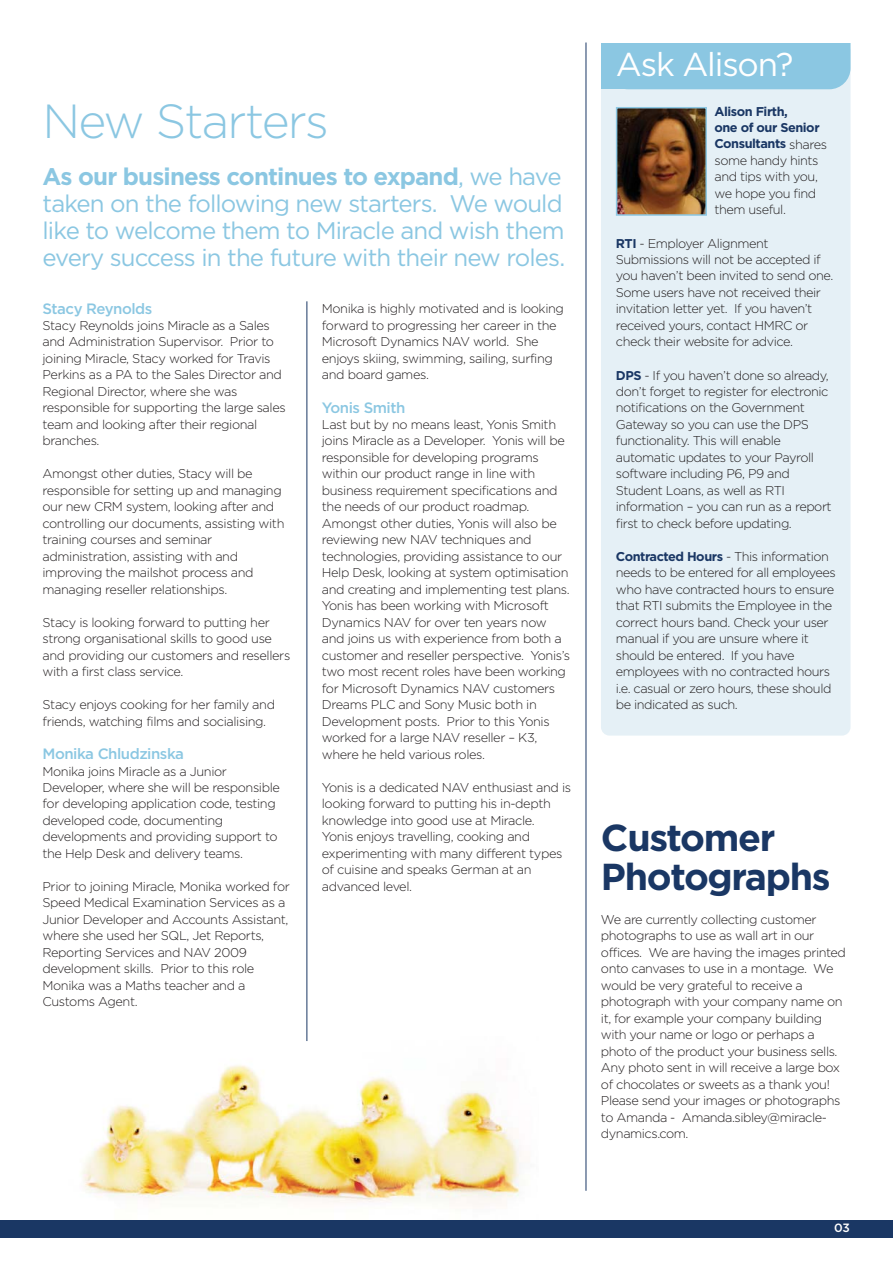
<style>
.page{position:relative;width:893px;height:1263px;background:#fff}
.page>*{position:absolute;margin:0;border:0;box-sizing:border-box;transform-origin:0 0}
.t1{font:300 47.85px "Gotham";letter-spacing:-.035em;color:#8bc7e2}
.t2{font:700 37.5px/39px "Gotham";letter-spacing:-.035em;color:#1a3764}
.t3{font:33px "Gotham";letter-spacing:-.035em;color:#fff}
.t4{font:24px/27px "Gotham";letter-spacing:-.035em;color:#8bc7e2}
.t5{font:500 15px "Gotham";letter-spacing:-.03em;color:#8bc7e2}
.t6{font:300 12.75px/16.5px "Gotham";letter-spacing:-.03em;color:#231f20}
.t7{font:500 12px "Gotham";color:#fff}
.s1{font-weight:700}
.s2{font-weight:700;color:#1a3764}
</style>
<div class="page">
<img style="left:81px;top:1036px;width:440px;height:169px">
<div style="left:601px;top:43px;width:249px;height:693px;background:#e5f0f6;border-radius:9px"></div>
<div style="left:607px;top:1px;width:243px;height:88px;background:#8bc7e2;border-radius:21px"></div>
<div style="left:601px;top:20px;width:160px;height:69px;background:#8bc7e2"></div>
<div style="left:586px;top:0;width:280px;height:43px;background:#fff"></div>
<img style="left:619px;top:110px;width:85px;height:103px">
<div style="left:616px;top:107px;width:91px;height:109px;border:2px solid #8bc7e2"></div>
<div style="left:0;top:1220px;width:892px;height:17px;background:#1a3764"></div>
<hr style="left:586px;top:43px;width:1px;height:1148px;background:#1a3764">
<hr style="left:306px;top:301px;width:1px;height:740px;background:#1a3764">
<h1 class="t1" style="left:43px;top:103px;width:288px">New Starters</h1>
<h3 class="t4" style="left:43px;top:164px;width:524px"><span class="s1">As our business continues to expand</span>, we have taken on the following new starters. We would like to welcome them to Miracle and wish them every success in the future with their new roles.</h3>
<p class="t5" style="left:43px;top:303px;width:111px">Stacy Reynolds</p>
<p class="t6" style="left:43px;top:318px;width:245px">Stacy Reynolds joins Miracle as a Sales and Administration Supervisor. Prior to joining Miracle, Stacy worked for Travis Perkins as a PA to the Sales Director and Regional Director, where she was responsible for supporting the large sales team and looking after their regional branches.</p>
<p class="t6" style="left:43px;top:467px;width:243px">Amongst other duties, Stacy will be responsible for setting up and managing our new CRM system, looking after and controlling our documents, assisting with training courses and seminar administration, assisting with and improving the mailshot process and managing reseller relationships.</p>
<p class="t6" style="left:43px;top:615px;width:249px">Stacy is looking forward to putting her strong organisational skills to good use and providing our customers and resellers with a first class service.</p>
<p class="t6" style="left:43px;top:698px;width:234px">Stacy enjoys cooking for her family and friends, watching films and socialising.</p>
<p class="t5" style="left:43px;top:748px;width:143px">Monika Chludzinska</p>
<p class="t6" style="left:43px;top:764px;width:239px">Monika joins Miracle as a Junior Developer, where she will be responsible for developing application code, testing developed code, documenting developments and providing support to the Help Desk and delivery teams.</p>
<p class="t6" style="left:43px;top:879px;width:249px">Prior to joining Miracle, Monika worked for Speed Medical Examination Services as a Junior Developer and Accounts Assistant, where she used her SQL, Jet Reports, Reporting Services and NAV 2009 development skills. Prior to this role Monika was a Maths teacher and a Customs Agent.</p>
<p class="t6" style="left:322px;top:302px;width:244px">Monika is highly motivated and is looking forward to progressing her career in the Microsoft Dynamics NAV world. She enjoys skiing, swimming, sailing, surfing and board games.</p>
<p class="t5" style="left:322px;top:402px;width:85px">Yonis Smith</p>
<p class="t6" style="left:322px;top:417px;width:250px">Last but by no means least, Yonis Smith joins Miracle as a Developer. Yonis will be responsible for developing programs within our product range in line with business requirement specifications and the needs of our product roadmap.<br>Amongst other duties, Yonis will also be reviewing new NAV techniques and technologies, providing assistance to our Help Desk, looking at system optimisation and creating and implementing test plans.<br>Yonis has been working with Microsoft Dynamics NAV for over ten years now and joins us with experience from both a customer and reseller perspective. Yonis’s two most recent roles have been working for Microsoft Dynamics NAV customers Dreams PLC and Sony Music both in Development posts. Prior to this Yonis worked for a large NAV reseller – K3, where he held various roles.</p>
<p class="t6" style="left:322px;top:780px;width:251px">Yonis is a dedicated NAV enthusiast and is looking forward to putting his in-depth knowledge into good use at Miracle.<br>Yonis enjoys travelling, cooking and experimenting with many different types of cuisine and speaks German at an advanced level.</p>
<h3 class="t3" style="left:616px;top:52px;width:179px">Ask Alison?</h3>
<p class="t6" style="left:714px;top:104px;width:114px"><span class="s2">Alison Firth,<br>one of our Senior<br>Consultants</span> shares some handy hints and tips with you, we hope you find them useful.</p>
<p class="t6" style="left:616px;top:236px;width:219px"><span class="s2">RTI</span> - Employer Alignment Submissions will not be accepted if you haven’t been invited to send one.<br>Some users have not received their invitation letter yet. If you haven’t received yours, contact HMRC or check their website for advice.</p>
<p class="t6" style="left:616px;top:368px;width:217px"><span class="s2">DPS</span> - If you haven’t done so already, don’t forget to register for electronic notifications on the Government<br>Gateway so you can use the DPS functionality. This will enable automatic updates to your Payroll software including P6, P9 and<br>Student Loans, as well as RTI information – you can run as a report first to check before updating.</p>
<p class="t6" style="left:616px;top:549px;width:221px"><span class="s2">Contracted Hours</span> - This information needs to be entered for all employees who have contracted hours to ensure that RTI submits the Employee in the correct hours band. Check your user manual if you are unsure where it should be entered. If you have employees with no contracted hours i.e. casual or zero hours, these should be indicated as such.</p>
<h2 class="t2" style="left:601px;top:820px;width:231px">Customer<br>Photographs</h2>
<p class="t6" style="left:601px;top:912px;width:247px">We are currently collecting customer photographs to use as wall art in our offices. We are having the images printed onto canvases to use in a montage. We would be very grateful to receive a photograph with your company name on it, for example your company building with your name or logo or perhaps a photo of the product your business sells.<br>Any photo sent in will receive a large box of chocolates or sweets as a thank you!<br>Please send your images or photographs to Amanda - Amanda.sibley@miracle&shy;dynamics.com.</p>
<p class="t7" style="left:834px;top:1224px;width:17px">03</p>
</div>
